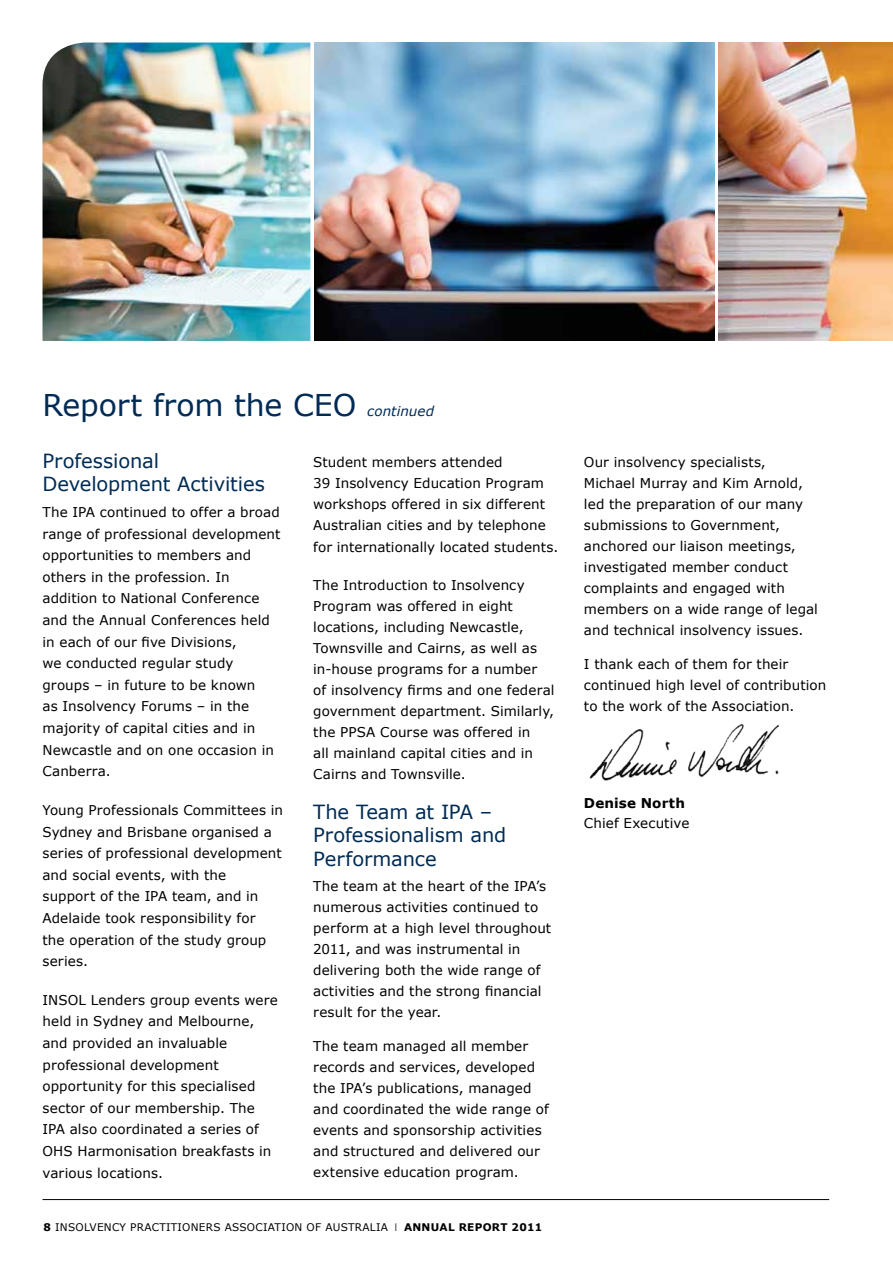
<style>
.page{position:relative;width:893px;height:1263px;background:#fff}
.page>*{position:absolute;margin:0;border:0;box-sizing:border-box;transform-origin:0 0}
.t1{font:30px "Verdana";letter-spacing:-.005em;color:#002b54}
.t2{font:19.5px/23.4px "Verdana";letter-spacing:-.005em;color:#002b54}
.t3{font:13.5px/21px "Verdana";letter-spacing:.005em;color:#000}
.t4{font:700 13.5px "Verdana";color:#000}
.t5{font:italic 13.5px "Verdana";letter-spacing:.005em;color:#002b54}
.t6{font:10.5px "Verdana";letter-spacing:.025em;color:#000}
.t7{font:700 10.5px "Verdana";letter-spacing:.025em;color:#000}
.s1{font-weight:700}
.s2{font-weight:400}
.s3{font-family:"Univers";font-weight:300}
</style>
<div class="page">
<hr style="left:43px;top:1199px;width:786px;height:1px;background:#000">
<img style="left:589px;top:724px;width:190px;height:57px">
<img style="left:315px;top:43px;width:399px;height:298px">
<img style="left:43px;top:43px;width:267px;height:298px">
<img style="left:719px;top:43px;width:173px;height:298px">
<h1 class="t1" style="left:43px;top:386px;width:315px">Report from the CEO</h1>
<p class="t5" style="left:367px;top:402px;width:69px">continued</p>
<h2 class="t2" style="left:43px;top:448px;width:224px">Professional<br>Development Activities</h2>
<p class="t3" style="left:43px;top:501px;width:239px;line-height:21.6px">The IPA continued to offer a broad range of professional development opportunities to members and others in the profession. In addition to National Conference and the Annual Conferences held in each of our five Divisions,<br>we conducted regular study groups – in future to be known<br>as Insolvency Forums – in the majority of capital cities and in<br>Newcastle and on one occasion in<br>Canberra.</p>
<p class="t3" style="left:43px;top:799px;width:242px;line-height:21.6px">Young Professionals Committees in<br>Sydney and Brisbane organised a series of professional development and social events, with the<br>support of the IPA team, and in<br>Adelaide took responsibility for<br>the operation of the study group series.</p>
<p class="t3" style="left:43px;top:988px;width:237px;line-height:21.6px">INSOL Lenders group events were held in Sydney and Melbourne, and provided an invaluable professional development opportunity for this specialised sector of our membership. The<br>IPA also coordinated a series of<br>OHS Harmonisation breakfasts in various locations.</p>
<p class="t3" style="left:313px;top:452px;width:243px">Student members attended<br>39 Insolvency Education Program workshops offered in six different Australian cities and by telephone for internationally located students.</p>
<p class="t3" style="left:313px;top:574px;width:243px">The Introduction to Insolvency<br>Program was offered in eight locations, including Newcastle,<br>Townsville and Cairns, as well as in-house programs for a number<br>of insolvency firms and one federal government department. Similarly, the PPSA Course was offered in<br>all mainland capital cities and in<br>Cairns and Townsville.</p>
<h2 class="t2" style="left:313px;top:799px;width:195px">The Team at IPA –<br>Professionalism and<br>Performance</h2>
<p class="t3" style="left:313px;top:875px;width:240px">The team at the heart of the IPA’s numerous activities continued to perform at a high level throughout<br>2011, and was instrumental in delivering both the wide range of activities and the strong financial result for the year.</p>
<p class="t3" style="left:313px;top:1035px;width:237px">The team managed all member records and services, developed the IPA’s publications, managed and coordinated the wide range of events and sponsorship activities and structured and delivered our extensive education program.</p>
<p class="t6" style="left:44px;top:1220px;width:20px"><span class="s1">8</span> inso</p>
<p class="t6" style="left:84px;top:1220px;width:21px">lvenc</p>
<p class="t6" style="left:120px;top:1220px;width:19px">y prac</p>
<p class="t6" style="left:159px;top:1220px;width:27px">titioners</p>
<p class="t6" style="left:225px;top:1220px;width:9px">associa</p>
<p class="t6" style="left:275px;top:1220px;width:15px">tion</p>
<p class="t7" style="left:307px;top:1220px;width:237px"><span class="s2">of australia</span> <span class="s3">I</span> ANNUAL REPORT 2011</p>
<p class="t3" style="left:584px;top:451px;width:236px">Our insolvency specialists,<br>Michael Murray and Kim Arnold, led the preparation of our many submissions to Government, anchored our liaison meetings, investigated member conduct complaints and engaged with members on a wide range of legal and technical insolvency issues.</p>
<p class="t3" style="left:584px;top:653px;width:244px">I thank each of them for their continued high level of contribution to the work of the Association.</p>
<p class="t4" style="left:584px;top:794px;width:102px">DENISE NORTH</p>
<p class="t3" style="left:584px;top:812px;width:107px">Chief Executive</p>
</div>
